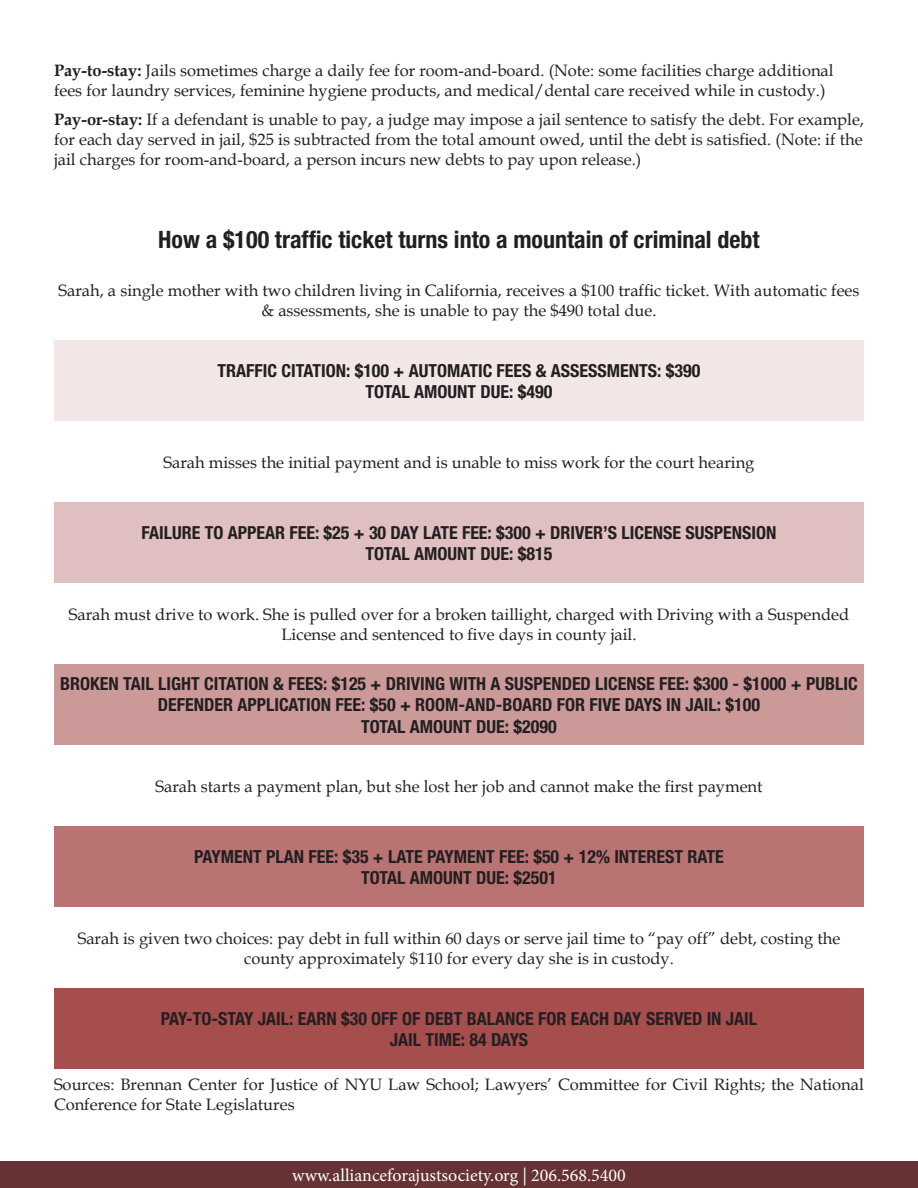
<style>
.page{position:relative;width:918px;height:1188px;background:#fff}
.page>*{position:absolute;margin:0;border:0;box-sizing:border-box;transform-origin:0 0}
.Recs4{font:700 condensed 24px "Helvetica Neue LT Pro";color:#231f20}
.Subhead{font:700 condensed 18px/21.6px "Helvetica Neue LT Pro";color:#231f20;text-align:center}
.t1{font:18px "Minion Pro";color:#fff}
.Body_Text{font:16.5px/19.8px "Book Antiqua";color:#231f20;text-align:center}
.s1{font-weight:700}
</style>
<div class="page">
<div style="left:54px;top:340px;width:810px;height:82px;background:#f2e6e6"></div>
<div style="left:54px;top:502px;width:810px;height:82px;background:#dfbfbf"></div>
<div style="left:54px;top:664px;width:810px;height:82px;background:#c99"></div>
<div style="left:54px;top:826px;width:810px;height:82px;background:#b97373"></div>
<div style="left:54px;top:988px;width:810px;height:82px;background:#a64d4d"></div>
<div style="left:0;top:1162px;width:918px;height:26px;background:#663233"></div>
<p class="Body_Text" style="left:54px;top:61px;width:781px;text-align:left"><span class="s1">Pay-to-stay:</span> Jails sometimes charge a daily fee for room-and-board. (Note: some facilities charge additional fees for laundry services, feminine hygiene products, and medical/dental care received while in custody.)</p>
<p class="Body_Text" style="left:54px;top:109px;width:812px;text-align:justify"><span class="s1">Pay-or-stay:</span> If a defendant is unable to pay, a judge may impose a jail sentence to satisfy the debt. For example, for each day served in jail, $25 is subtracted from the total amount owed, until the debt is satisfied. (Note: if the jail charges for room-and-board, a person incurs new debts to pay upon release.)</p>
<p class="Recs4" style="left:158px;top:225px;width:603px">How a $100 traffic ticket turns into a mountain of criminal debt</p>
<p class="Body_Text" style="left:58px;top:280px;width:803px">Sarah, a single mother with two children living in California, receives a $100 traffic ticket. With automatic fees &amp; assessments, she is unable to pay the $490 total due.</p>
<p class="Subhead" style="left:218px;top:359px;width:484px">TRAFFIC CITATION: $100 + AUTOMATIC FEES &amp; ASSESSMENTS: $390</p>
<p class="Subhead" style="left:366px;top:381px;width:188px">TOTAL AMOUNT DUE: $490</p>
<p class="Body_Text" style="left:164px;top:452px;width:592px">Sarah misses the initial payment and is unable to miss work for the court hearing</p>
<p class="Subhead" style="left:141px;top:521px;width:637px">FAILURE TO APPEAR FEE: $25 + 30 DAY LATE FEE: $300 + DRIVER’S LICENSE SUSPENSION</p>
<p class="Subhead" style="left:366px;top:543px;width:188px">TOTAL AMOUNT DUE: $815</p>
<p class="Body_Text" style="left:69px;top:604px;width:782px">Sarah must drive to work. She is pulled over for a broken taillight, charged with Driving with a Suspended<br>License and sentenced to five days in county jail.</p>
<p class="Subhead" style="left:60px;top:672px;width:799px">BROKEN TAIL LIGHT CITATION &amp; FEES: $125 + DRIVING WITH A SUSPENDED LICENSE FEE: $300 - $1000 + PUBLIC<br>DEFENDER APPLICATION FEE: $50 + ROOM-AND-BOARD FOR FIVE DAYS IN JAIL: $100</p>
<p class="Subhead" style="left:361px;top:716px;width:197px">TOTAL AMOUNT DUE: $2090</p>
<p class="Body_Text" style="left:155px;top:776px;width:609px">Sarah starts a payment plan, but she lost her job and cannot make the first payment</p>
<p class="Subhead" style="left:194px;top:845px;width:531px">PAYMENT PLAN FEE: $35 + LATE PAYMENT FEE: $50 + 12% INTEREST RATE</p>
<p class="Subhead" style="left:361px;top:867px;width:197px">TOTAL AMOUNT DUE: $2501</p>
<p class="Body_Text" style="left:78px;top:928px;width:764px">Sarah is given two choices: pay debt in full within 60 days or serve jail time to “pay off” debt, costing the county approximately $110 for every day she is in custody.</p>
<p class="Subhead" style="left:161px;top:1007px;width:598px">PAY-TO-STAY JAIL: EARN $30 OFF OF DEBT BALANCE FOR EACH DAY SERVED IN JAIL</p>
<p class="Subhead" style="left:390px;top:1029px;width:140px">JAIL TIME: 84 DAYS</p>
<p class="Body_Text" style="left:54px;top:1075px;width:811px;text-align:left">Sources: Brennan Center for Justice of NYU Law School; Lawyers’ Committee for Civil Rights; the National<br>Conference for State Legislatures</p>
<p class="t1" style="left:292px;top:1164px;width:335px">www.allianceforajustsociety.org | 206.568.5400</p>
</div>
